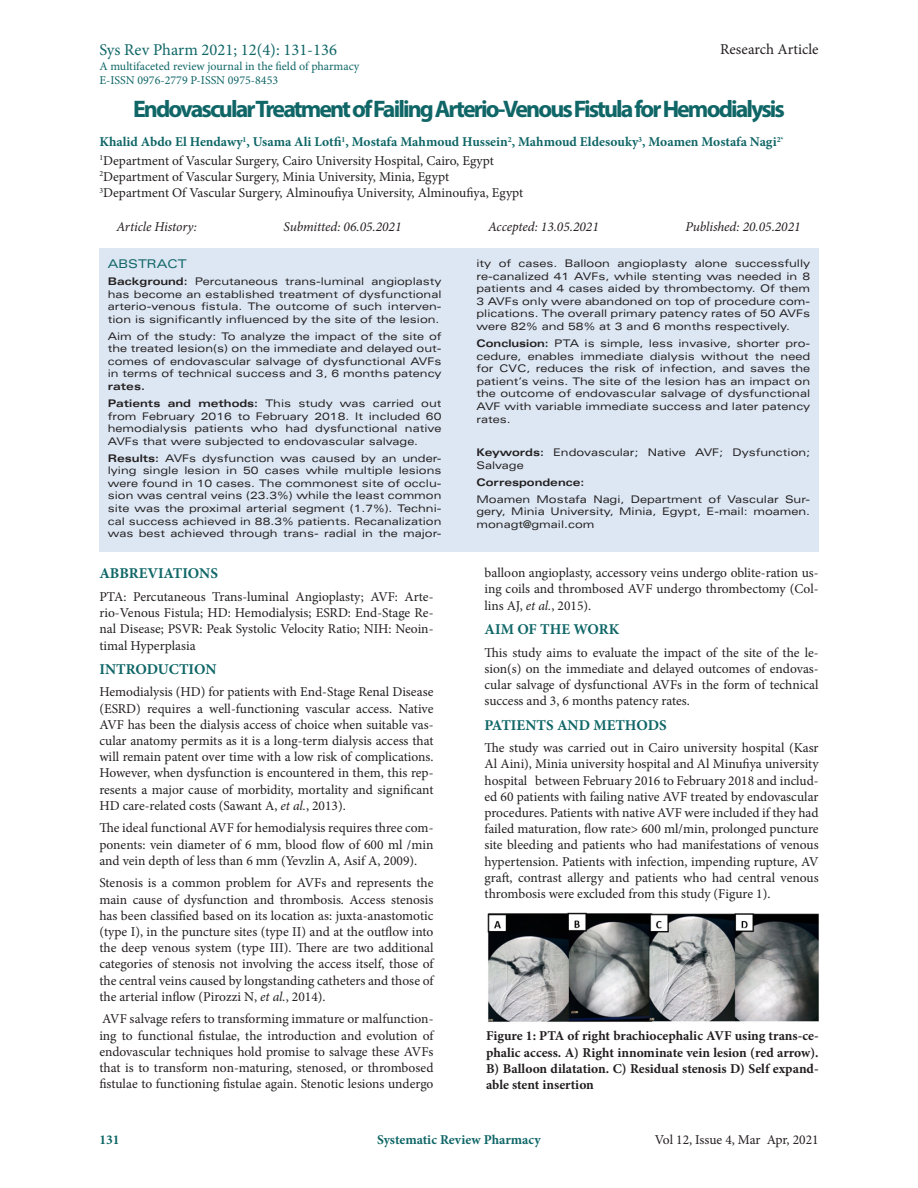
<style>
.page{position:relative;width:918px;height:1188px;background:#fff}
.page>*{position:absolute;margin:0;border:0;box-sizing:border-box;transform-origin:0 0}
.t1{font:700 24px "Myriad Pro";letter-spacing:-.08em;color:#106667}
.t2{font:16.5px "Minion Pro";color:#106667}
.t3{font:700 15px "Minion Pro";color:#106667}
.t4{font:15px "Minion Pro";color:#231f20}
.t5{font:13.5px/16.2px "Minion Pro";color:#231f20;text-align:justify}
.t6{font:700 13.5px/16.2px "Minion Pro";letter-spacing:-.005em;color:#231f20;text-align:justify}
.t7{font:700 13.5px "Minion Pro";color:#106667}
.t8{font:italic 13.5px "Minion Pro";letter-spacing:-.005em;color:#231f20}
.t9{font:12px/14.4px "Minion Pro";color:#106667}
.t10{font:expanded 12px "Univers LT Std";color:#106667}
.t11{font:expanded 10.5px/12.6px "Univers LT Std";color:#231f20;text-align:justify}
.t12{font:700 expanded 10.5px "Univers LT Std";color:#231f20}
.s1{font-weight:700}
.s2{font-style:italic}
</style>
<div class="page">
<div style="left:99px;top:248px;width:720px;height:303px;background:#dce7f3"></div>
<img style="left:487px;top:913px;width:332px;height:109px">
<p class="t2" style="left:99px;top:39px;width:239px">Sys Rev Pharm 2021; 12(4): 131-136</p>
<p class="t9" style="left:99px;top:59px;width:262px">A multifaceted review journal in the field of pharmacy<br>E-ISSN 0976-2779 P-ISSN 0975-8453</p>
<p class="t4" style="left:720px;top:39px;width:100px">Research Article</p>
<p class="t1" style="left:133px;top:94px;width:653px">Endovascular Treatment of Failing Arterio-Venous Fistula for Hemodialysis</p>
<p class="t7" style="left:99px;top:132px;width:686px">Khalid Abdo El Hendawy<sup>1</sup>, Usama Ali Lotfi<sup>1</sup>, Mostafa Mahmoud Hussein<sup>2</sup>, Mahmoud Eldesouky<sup>3</sup>, Moamen Mostafa Nagi<sup>2*</sup></p>
<p class="t5" style="left:99px;top:152px;width:396px"><sup>1</sup>Department of Vascular Surgery, Cairo University Hospital, Cairo, Egypt</p>
<p class="t5" style="left:99px;top:168px;width:351px"><sup>2</sup>Department of Vascular Surgery, Minia University, Minia, Egypt</p>
<p class="t5" style="left:99px;top:185px;width:425px"><sup>3</sup>Department Of Vascular Surgery, Alminoufiya University, Alminoufiya, Egypt</p>
<p class="t8" style="left:116px;top:217px;width:82px">Article History:</p>
<p class="t8" style="left:284px;top:217px;width:119px">Submitted: 06.05.2021</p>
<p class="t8" style="left:488px;top:217px;width:112px">Accepted: 13.05.2021</p>
<p class="t8" style="left:685px;top:217px;width:117px">Published: 20.05.2021</p>
<p class="t10" style="left:108px;top:257px;width:80px">ABSTRACT</p>
<p class="t11" style="left:108px;top:275px;width:335px"><span class="s1">Background:</span> Percutaneous trans-luminal angioplasty has become an established treatment of dysfunctional arterio-venous fistula. The outcome of such interven&shy;tion is significantly influenced by the site of the lesion.</p>
<p class="t11" style="left:108px;top:330px;width:335px">Aim of the study: To analyze the impact of the site of the treated lesion(s) on the immediate and delayed out&shy;comes of endovascular salvage of dysfunctional AVFs in terms of technical success and 3, 6 months patency <span class="s1">rates.</span></p>
<p class="t11" style="left:108px;top:397px;width:335px"><span class="s1">Patients and methods:</span> This study was carried out from February 2016 to February 2018. It included 60 hemodialysis patients who had dysfunctional native AVFs that were subjected to endovascular salvage.</p>
<p class="t11" style="left:108px;top:451px;width:335px"><span class="s1">Results:</span> AVFs dysfunction was caused by an under&shy;lying single lesion in 50 cases while multiple lesions were found in 10 cases. The commonest site of occlu&shy;sion was central veins (23.3%) while the least common site was the proximal arterial segment (1.7%). Techni&shy;cal success achieved in 88.3% patients. Recanalization was best achieved through trans- radial in the major-</p>
<p class="t3" style="left:99px;top:563px;width:120px">ABBREVIATIONS</p>
<p class="t5" style="left:99px;top:589px;width:336px">PTA: Percutaneous Trans-luminal Angioplasty; AVF: Arte&shy;rio-Venous Fistula; HD: Hemodialysis; ESRD: End-Stage Re&shy;nal Disease; PSVR: Peak Systolic Velocity Ratio; NIH: Neoin&shy;timal Hyperplasia</p>
<p class="t3" style="left:99px;top:659px;width:119px">INTRODUCTION</p>
<p class="t5" style="left:99px;top:684px;width:336px">Hemodialysis (HD) for patients with End-Stage Renal Disease (ESRD) requires a well-functioning vascular access. Native AVF has been the dialysis access of choice when suitable vas&shy;cular anatomy permits as it is a long-term dialysis access that will remain patent over time with a low risk of complications.<br>However, when dysfunction is encountered in them, this rep&shy;resents a major cause of morbidity, mortality and significant HD care-related costs (Sawant A, <span class="s2">et al.</span>, 2013).</p>
<p class="t5" style="left:99px;top:820px;width:336px">The ideal functional AVF for hemodialysis requires three com&shy;ponents: vein diameter of 6 mm, blood flow of 600 ml /min and vein depth of less than 6 mm (Yevzlin A, Asif A, 2009).</p>
<p class="t5" style="left:99px;top:875px;width:336px">Stenosis is a common problem for AVFs and represents the main cause of dysfunction and thrombosis. Access stenosis has been classified based on its location as: juxta-anastomotic (type I), in the puncture sites (type II) and at the outflow into the deep venous system (type III). There are two additional categories of stenosis not involving the access itself, those of the central veins caused by longstanding catheters and those of the arterial inflow (Pirozzi N, <span class="s2">et al.</span>, 2014).</p>
<p class="t5" style="left:99px;top:1011px;width:336px">AVF salvage refers to transforming immature or malfunction&shy;ing to functional fistulae, the introduction and evolution of endovascular techniques hold promise to salvage these AVFs that is to transform non-maturing, stenosed, or thrombosed fistulae to functioning fistulae again. Stenotic lesions undergo</p>
<p class="t11" style="left:477px;top:257px;width:335px">ity of cases. Balloon angioplasty alone successfully re-canalized 41 AVFs, while stenting was needed in 8 patients and 4 cases aided by thrombectomy. Of them 3 AVFs only were abandoned on top of procedure com&shy;plications. The overall primary patency rates of 50 AVFs were 82% and 58% at 3 and 6 months respectively.</p>
<p class="t11" style="left:477px;top:337px;width:335px"><span class="s1">Conclusion:</span> PTA is simple, less invasive, shorter pro&shy;cedure, enables immediate dialysis without the need for CVC, reduces the risk of infection, and saves the patient’s veins. The site of the lesion has an impact on the outcome of endovascular salvage of dysfunctional AVF with variable immediate success and later patency rates.</p>
<p class="t11" style="left:477px;top:446px;width:335px"><span class="s1">Keywords:</span> Endovascular; Native AVF; Dysfunction;<br>Salvage</p>
<p class="t12" style="left:477px;top:476px;width:109px">Correspondence:</p>
<p class="t11" style="left:477px;top:492px;width:335px">Moamen Mostafa Nagi, Department of Vascular Sur&shy;gery, Minia University, Minia, Egypt, E-mail: moamen. monagt@gmail.com</p>
<p class="t5" style="left:485px;top:565px;width:336px">balloon angioplasty, accessory veins undergo oblite-ration us&shy;ing coils and thrombosed AVF undergo thrombectomy (Col&shy;lins AJ, <span class="s2">et al.</span>, 2015).</p>
<p class="t3" style="left:485px;top:619px;width:136px">AIM OF THE WORK</p>
<p class="t5" style="left:485px;top:644px;width:336px">This study aims to evaluate the impact of the site of the le&shy;sion(s) on the immediate and delayed outcomes of endovas&shy;cular salvage of dysfunctional AVFs in the form of technical success and 3, 6 months patency rates.</p>
<p class="t3" style="left:485px;top:714px;width:184px">PATIENTS AND METHODS</p>
<p class="t5" style="left:485px;top:740px;width:336px">The study was carried out in Cairo university hospital (Kasr Al Aini), Minia university hospital and Al Minufiya university hospital between February 2016 to February 2018 and includ&shy;ed 60 patients with failing native AVF treated by endovascular procedures. Patients with native AVF were included if they had failed maturation, flow rate&gt; 600 ml/min, prolonged puncture site bleeding and patients who had manifestations of venous hypertension. Patients with infection, impending rupture, AV graft, contrast allergy and patients who had central venous thrombosis were excluded from this study (Figure 1).</p>
<p class="t6" style="left:486px;top:1028px;width:334px">Figure 1: PTA of right brachiocephalic AVF using trans-ce&shy;phalic access. A) Right innominate vein lesion (red arrow).<br>B) Balloon dilatation. C) Residual stenosis D) Self expand&shy;able stent insertion</p>
<p class="t7" style="left:99px;top:1130px;width:22px">131</p>
<p class="t7" style="left:377px;top:1130px;width:165px">Systematic Review Pharmacy</p>
<p class="t5" style="left:655px;top:1131px;width:165px">Vol 12, Issue 4, Mar Apr, 2021</p>
</div>
